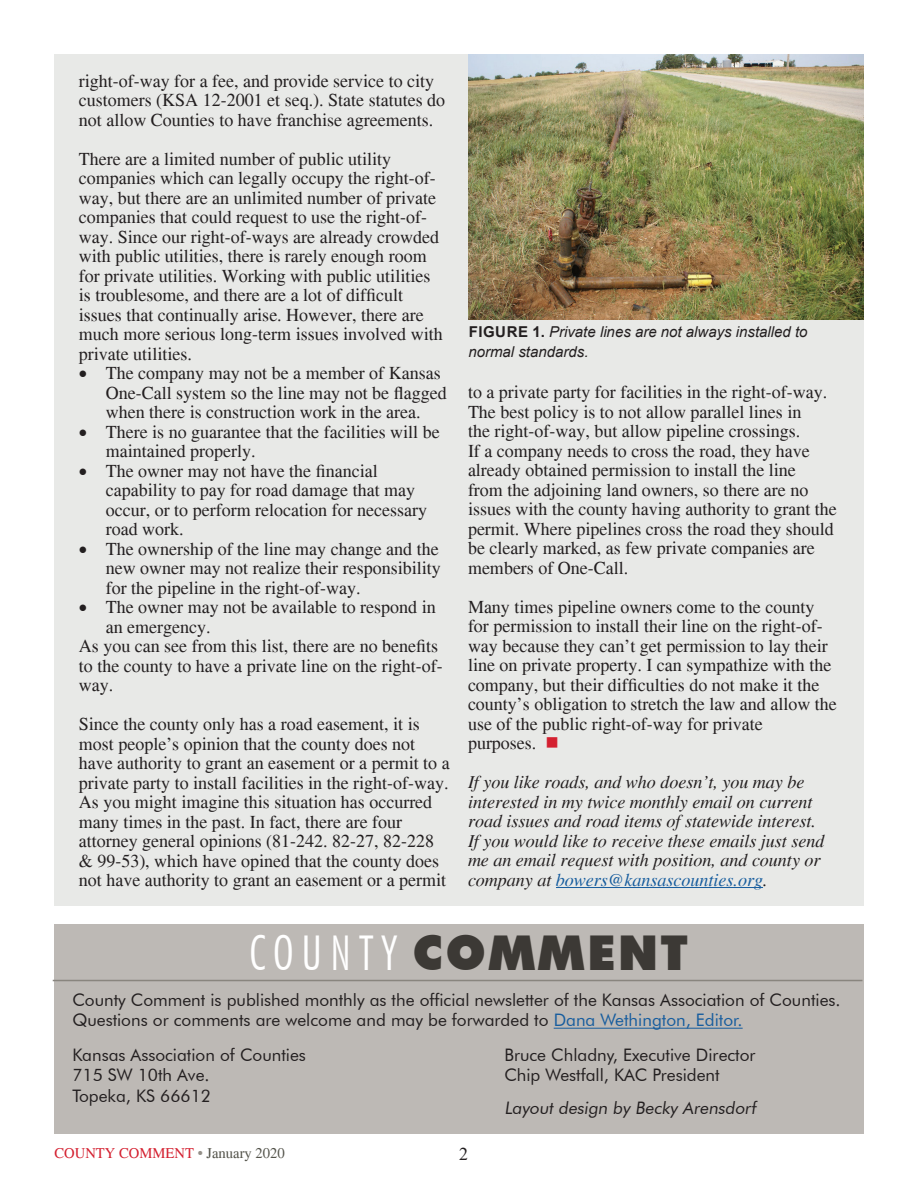
<style>
.page{position:relative;width:918px;height:1188px;background:#fff}
.page>*{position:absolute;margin:0;border:0;box-sizing:border-box;transform-origin:0 0}
.t1{font:900 48px "Futura BT";letter-spacing:.05em;color:#3c3935}
.t2{font:18px/19.5px "Times";color:#231f20}
.t3{font:italic 18px/19.5px "Times";color:#231f20}
.t4{font:18px "Times New Roman";color:#231f20}
.t5{font:17.25px/20.7px "Futura BT";color:#231f20}
.t6{font:italic 15px/19.5px "Arial";color:#231f20}
.t7{font:14.7px "Times";color:#d42030}
.s1{font-weight:700;font-style:normal}
.s2{color:#d42030}
.s3{color:#175d9e}
.s4{font-weight:300;font-stretch:condensed;color:#fff}
.s5{color:#949089}
.s6{color:#53534a}
</style>
<div class="page">
<div style="left:54px;top:54px;width:810px;height:851px;background:#e8e9e7"></div>
<div style="left:54px;top:924px;width:810px;height:210px;background:#bdb9b5"></div>
<hr style="left:53px;top:980px;width:809px;height:1px;background:#89857e">
<img style="left:468px;top:54px;width:396px;height:265px">
<hr style="left:556px;top:887px;width:207px;height:1px;background:#175d9e">
<hr style="left:554px;top:1028px;width:189px;height:1px;background:#175d9e">
<p class="t2" style="left:79px;top:71px;width:368px">right-of-way for a fee, and provide service to city customers (KSA 12-2001 et seq.). State statutes do not allow Counties to have franchise agreements.</p>
<p class="t2" style="left:79px;top:149px;width:365px">There are a limited number of public utility companies which can legally occupy the right-of&shy;way, but there are an unlimited number of private companies that could request to use the right-of&shy;way. Since our right-of-ways are already crowded with public utilities, there is rarely enough room for private utilities. Working with public utilities is troublesome, and there are a lot of difficult issues that continually arise. However, there are much more serious long-term issues involved with private utilities.</p>
<p class="t2" style="left:106px;top:364px;width:342px;text-indent:-27px">• The company may not be a member of Kansas<br>One-Call system so the line may not be flagged when there is construction work in the area.</p>
<p class="t2" style="left:106px;top:422px;width:335px;text-indent:-27px">• There is no guarantee that the facilities will be maintained properly.</p>
<p class="t2" style="left:106px;top:461px;width:323px;text-indent:-27px">• The owner may not have the financial capability to pay for road damage that may occur, or to perform relocation for necessary road work.</p>
<p class="t2" style="left:106px;top:539px;width:336px;text-align:justify;text-indent:-27px">• The ownership of the line may change and the new owner may not realize their responsibility for the pipeline in the right-of-way.</p>
<p class="t2" style="left:79px;top:597px;width:358px">• The owner may not be available to respond in</p>
<p class="t2" style="left:106px;top:617px;width:106px">an emergency.</p>
<p class="t2" style="left:79px;top:636px;width:361px">As you can see from this list, there are no benefits</p>
<p class="t2" style="left:79px;top:656px;width:365px">to the county to have a private line on the right-of-</p>
<p class="t2" style="left:79px;top:675px;width:36px">way.</p>
<p class="t2" style="left:79px;top:714px;width:372px">Since the county only has a road easement, it is most people’s opinion that the county does not have authority to grant an easement or a permit to a private party to install facilities in the right-of-way.<br>As you might imagine this situation has occurred many times in the past. In fact, there are four attorney general opinions (81-242. 82-27, 82-228 &amp; 99-53), which have opined that the county does not have authority to grant an easement or a permit</p>
<p class="t6" style="left:468px;top:322px;width:341px"><span class="s1">FIGURE 1.</span> Private lines are not always installed to normal standards.</p>
<p class="t2" style="left:468px;top:382px;width:370px">to a private party for facilities in the right-of-way.<br>The best policy is to not allow parallel lines in<br>the right-of-way, but allow pipeline crossings.<br>If a company needs to cross the road, they have already obtained permission to install the line<br>from the adjoining land owners, so there are no issues with the county having authority to grant the permit. Where pipelines cross the road they should be clearly marked, as few private companies are members of One-Call.</p>
<p class="t2" style="left:468px;top:597px;width:370px">Many times pipeline owners come to the county for permission to install their line on the right-of&shy;way because they can’t get permission to lay their line on private property. I can sympathize with the company, but their difficulties do not make it the county’s obligation to stretch the law and allow the use of the public right-of-way for private<br>purposes. <span class="s2">■</span></p>
<p class="t3" style="left:468px;top:772px;width:358px">If you like roads, and who doesn’t, you may be interested in my twice monthly email on current road issues and road items of statewide interest.<br>If you would like to receive these emails just send me an email request with position, and county or company at <span class="s3">bowers@kansascounties.org</span>.</p>
<h1 class="t1" style="left:250px;top:924px;width:440px"><span class="s4">COUNTY</span> COMMENT</h1>
<p class="t5" style="left:72px;top:989px;width:770px">County Comment is published monthly as the official newsletter of the Kansas Association of Counties.<br>Questions or comments are welcome and may be forwarded to <span class="s3">Dana Wethington, Editor.</span></p>
<p class="t5" style="left:72px;top:1044px;width:235px">Kansas Association of Counties</p>
<p class="t5" style="left:504px;top:1044px;width:253px">Bruce Chladny, Executive Director</p>
<p class="t5" style="left:72px;top:1065px;width:139px">715 SW 10th Ave.</p>
<p class="t5" style="left:504px;top:1065px;width:217px">Chip Westfall, KAC President</p>
<p class="t5" style="left:72px;top:1085px;width:140px">Topeka, KS 66612</p>
<p class="t5" style="left:504px;top:1097px;width:256px">Layout design by Becky Arensdorf</p>
<p class="t7" style="left:54px;top:1144px;width:232px">COUNTY COMMENT <span class="s5">•</span> <span class="s6">January 2020</span></p>
<p class="t4" style="left:459px;top:1141px;width:10px">2</p>
</div>
